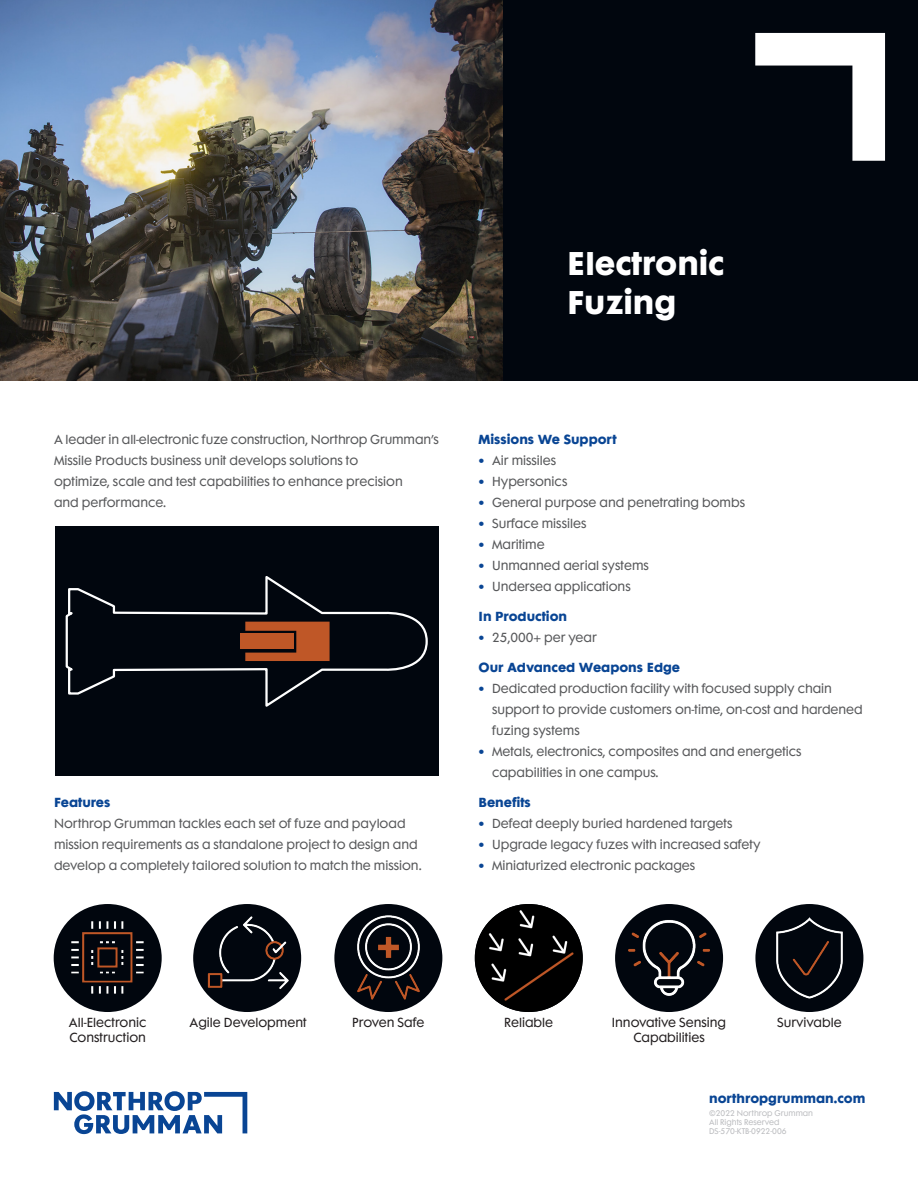
<style>
.page{position:relative;width:918px;height:1188px;background:#fff}
.page>*{position:absolute;margin:0;border:0;box-sizing:border-box;transform-origin:0 0}
.Head_with_space_afte{font:700 30px/39px "Futura Maxi Std";color:#fff}
.Body{font:12px/21px "Futura Maxi Std";color:#57585a}
.Body-2{font:12px/15px "Futura Maxi Std";color:#231f20;text-align:center}
.Subhead{font:700 12px "Futura Maxi Std";color:#094594}
.t1{font:7.5px/9px "Futura Maxi Std";color:#bcbdc0}
.s1{font-weight:700;color:#094594}
</style>
<div class="page">
<svg style="left:54px;top:1091px;width:193px;height:43px"></svg>
<div style="left:502px;top:0;width:416px;height:380px;background:#01060e"></div>
<img style="left:0;top:0;width:502px;height:380px">
<div style="left:55px;top:526px;width:384px;height:250px;background:#01060e"></div>
<svg style="left:65px;top:576px;width:363px;height:131px"></svg>
<svg style="left:245px;top:622px;width:85px;height:39px"></svg>
<div style="left:241px;top:633px;width:53px;height:16px;background:#bf5727"></div>
<img style="left:193px;top:904px;width:108px;height:108px;border-radius:54px">
<img style="left:334px;top:904px;width:108px;height:108px;border-radius:54px">
<img style="left:54px;top:904px;width:108px;height:108px;border-radius:53px">
<img style="left:615px;top:904px;width:108px;height:108px;border-radius:54px">
<img style="left:755px;top:904px;width:108px;height:108px;border-radius:54px">
<img style="left:475px;top:904px;width:108px;height:108px;border-radius:54px">
<svg style="left:755px;top:33px;width:130px;height:128px"></svg>
<p class="Head_with_space_afte" style="left:567px;top:242px;width:159px">Electronic<br>Fuzing</p>
<p class="Body" style="left:54px;top:429px;width:386px">A leader in all-electronic fuze construction, Northrop Grumman’s Missile Products business unit develops solutions to<br>optimize, scale and test capabilities to enhance precision<br>and performance.</p>
<p class="Subhead" style="left:54px;top:793px;width:58px">Features</p>
<p class="Body" style="left:54px;top:813px;width:369px">Northrop Grumman tackles each set of fuze and payload mission requirements as a standalone project to design and develop a completely tailored solution to match the mission.</p>
<p class="Subhead" style="left:479px;top:430px;width:140px">Missions We Support</p>
<p class="Body" style="left:479px;top:450px;width:79px"><span class="s1">•</span> Air missiles</p>
<p class="Body" style="left:479px;top:471px;width:90px"><span class="s1">•</span> Hypersonics</p>
<p class="Body" style="left:479px;top:492px;width:268px"><span class="s1">•</span> General purpose and penetrating bombs</p>
<p class="Body" style="left:479px;top:513px;width:109px"><span class="s1">•</span> Surface missiles</p>
<p class="Body" style="left:479px;top:534px;width:68px"><span class="s1">•</span> Maritime</p>
<p class="Body" style="left:479px;top:555px;width:172px"><span class="s1">•</span> Unmanned aerial systems</p>
<p class="Body" style="left:479px;top:576px;width:154px"><span class="s1">•</span> Undersea applications</p>
<p class="Subhead" style="left:479px;top:607px;width:90px">In Production</p>
<p class="Body" style="left:479px;top:627px;width:120px"><span class="s1">•</span> 25,000+ per year</p>
<p class="Subhead" style="left:479px;top:658px;width:203px">Our Advanced Weapons Edge</p>
<p class="Body" style="left:492px;top:678px;width:372px;text-indent:-14px"><span class="s1">•</span> Dedicated production facility with focused supply chain support to provide customers on-time, on-cost and hardened fuzing systems</p>
<p class="Body" style="left:492px;top:741px;width:311px;text-indent:-14px"><span class="s1">•</span> Metals, electronics, composites and and energetics capabilities in one campus.</p>
<p class="Subhead" style="left:479px;top:793px;width:54px">Benefits</p>
<p class="Body" style="left:479px;top:813px;width:255px"><span class="s1">•</span> Defeat deeply buried hardened targets</p>
<p class="Body" style="left:479px;top:834px;width:284px"><span class="s1">•</span> Upgrade legacy fuzes with increased safety</p>
<p class="Body" style="left:479px;top:855px;width:218px"><span class="s1">•</span> Miniaturized electronic packages</p>
<p class="Body-2" style="left:69px;top:1015px;width:79px">All-Electronic</p>
<p class="Body-2" style="left:189px;top:1015px;width:119px">Agile Development</p>
<p class="Body-2" style="left:352px;top:1015px;width:74px">Proven Safe</p>
<p class="Body-2" style="left:69px;top:1030px;width:78px">Construction</p>
<p class="Body-2" style="left:504px;top:1015px;width:51px">Reliable</p>
<p class="Body-2" style="left:777px;top:1015px;width:66px">Survivable</p>
<p class="Body-2" style="left:612px;top:1015px;width:116px">Innovative Sensing<br>Capabilities</p>
<p class="Subhead" style="left:709px;top:1089px;width:158px">northropgrumman.com</p>
<p class="t1" style="left:709px;top:1109px;width:105px">©2022 Northrop Grumman<br>All Rights Reserved<br>DS-570-KTB-0922-006</p>
</div>
